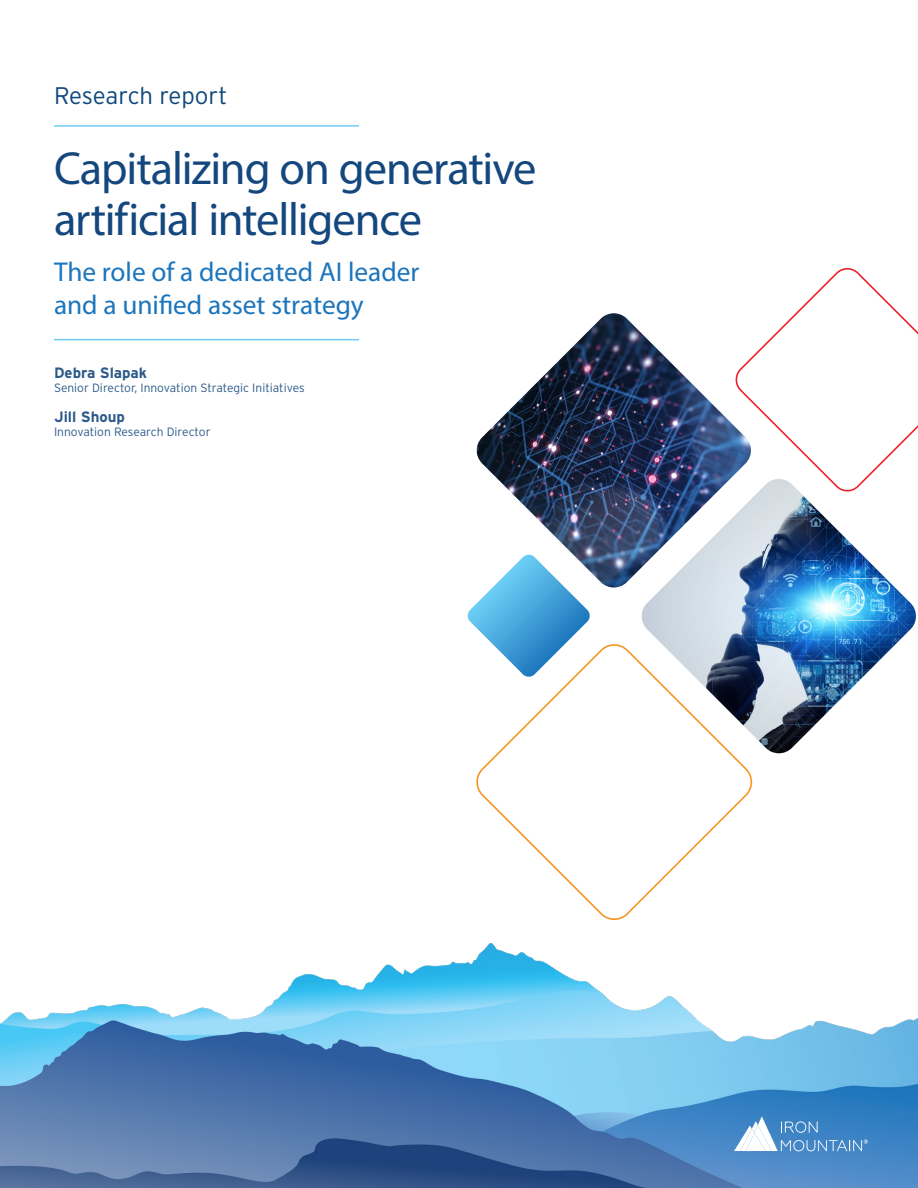
<style>
.page{position:relative;width:918px;height:1188px;background:#fff}
.page>*{position:absolute;margin:0;border:0;box-sizing:border-box;transform-origin:0 0}
.t1{font:46.5px/51px "Myriad Pro";letter-spacing:-.025em;color:#14477d}
.IM_Paragraph_Header_in_copy{font:27.3px/32.7px "Myriad Pro";color:#1b75bc}
.White_Paper{font:300 24px "Interstate";letter-spacing:-.005em;color:#0d477c}
.MI_Body_Copy{font:700 15px "Interstate";color:#2c5a8a}
.MI_Body_Copy-2{font:300 12px "Interstate";color:#2c5a8a}
</style>
<div class="page">
<hr style="left:54px;top:125px;width:305px;height:2px;background:#6dcff6">
<hr style="left:54px;top:339px;width:305px;height:1px;background:#6dcff6">
<img style="left:476px;top:313px;width:257px;height:275px">
<img style="left:640px;top:479px;width:276px;height:275px">
<svg style="left:733px;top:268px;width:185px;height:226px"></svg>
<svg style="left:476px;top:641px;width:279px;height:279px"></svg>
<svg style="left:467px;top:555px;width:124px;height:123px"></svg>
<img style="left:0;top:944px;width:918px;height:244px">
<svg style="left:734px;top:1116px;width:134px;height:35px"></svg>
<p class="White_Paper" style="left:54px;top:82px;width:175px">Research report</p>
<p class="t1" style="left:54px;top:142px;width:484px">Capitalizing on generative artificial intelligence</p>
<p class="IM_Paragraph_Header_in_copy" style="left:54px;top:255px;width:367px">The role of a dedicated AI leader and a unified asset strategy</p>
<p class="MI_Body_Copy" style="left:54px;top:364px;width:95px">Debra Slapak</p>
<p class="MI_Body_Copy-2" style="left:54px;top:382px;width:252px">Senior Director, Innovation Strategic Initiatives</p>
<p class="MI_Body_Copy" style="left:54px;top:408px;width:72px">Jill Shoup</p>
<p class="MI_Body_Copy-2" style="left:54px;top:425px;width:158px">Innovation Research Director</p>
</div>
